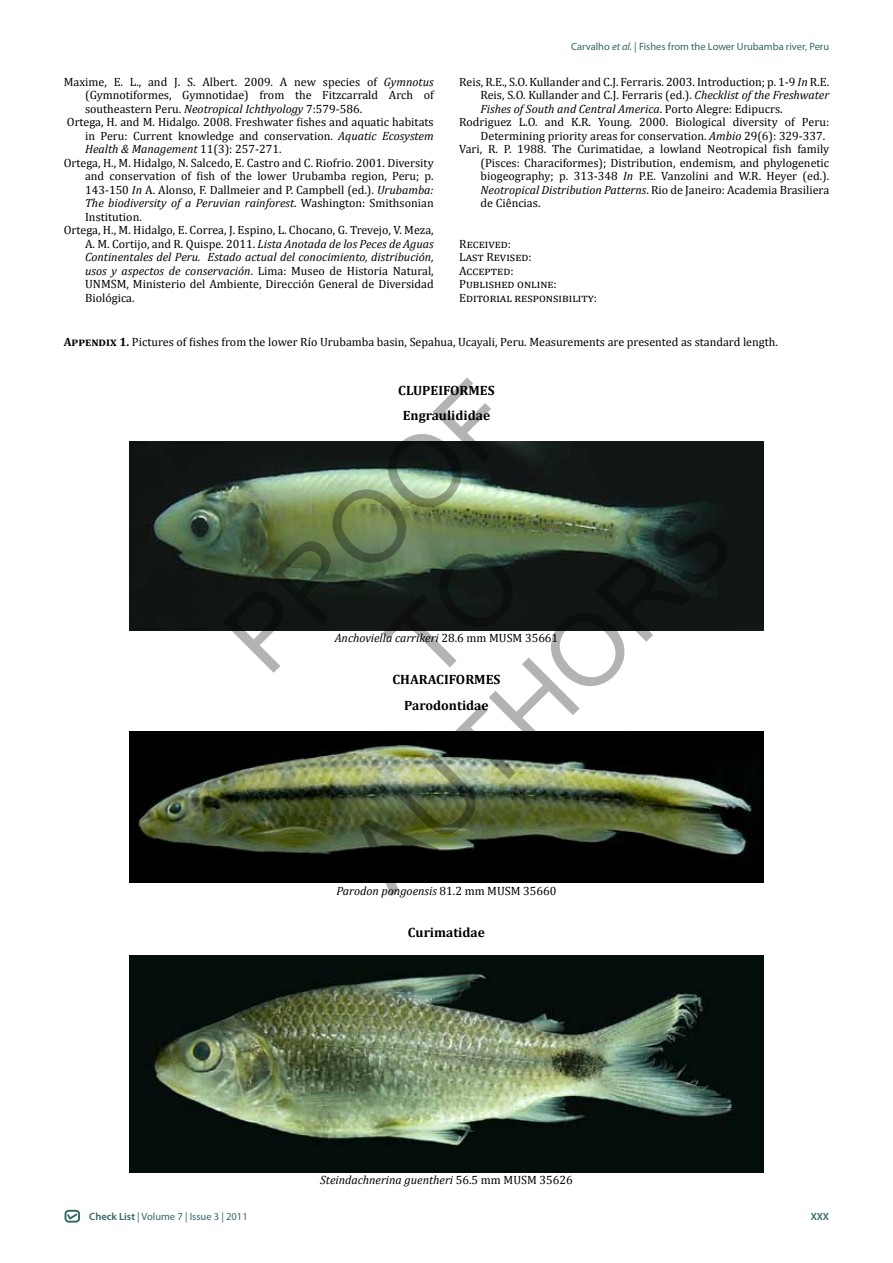
<style>
.page{position:relative;width:893px;height:1263px;background:#fff}
.page>*{position:absolute;margin:0;border:0;box-sizing:border-box;transform-origin:0 0}
.t1{font:100.65px/120.8px "Arial";color:#000;text-align:center}
.t2{font:700 13.5px/25.8px "Cambria";color:#000;text-align:center}
.t3{font:12px/13.5px "Cambria";color:#000}
.t4{font:italic 12px "Cambria";color:#000}
.t5{font:10.5px "Myriad Pro";color:#336767}
.t6{font:600 10.5px "Myriad Pro";color:#336767}
.s1{font-style:italic}
.s2{font-style:normal}
.s3{font-weight:700}
.s4{font-weight:600}
</style>
<div class="page">
<div style="left:65px;top:1210px;width:15px;height:12px;border:2px solid #336767;border-radius:3px"></div>
<svg style="left:66px;top:1212px;width:13px;height:9px"></svg>
<img style="left:130px;top:442px;width:633px;height:188px">
<img style="left:130px;top:732px;width:633px;height:150px">
<img style="left:130px;top:955px;width:633px;height:217px">
<p class="t3" style="left:64px;top:75px;width:371px">Maxime, E. L., and J. S. Albert. 2009. A new species of <span class="s1">Gymnotus</span></p>
<p class="t3" style="left:85px;top:88px;width:350px">(Gymnotiformes, Gymnotidae) from the Fitzcarrald Arch of</p>
<p class="t3" style="left:85px;top:102px;width:279px">southeastern Peru. <span class="s1">Neotropical Ichthyology</span> 7:579-586.</p>
<p class="t3" style="left:67px;top:115px;width:368px">Ortega, H. and M. Hidalgo. 2008. Freshwater fishes and aquatic habitats</p>
<p class="t3" style="left:85px;top:129px;width:350px">in Peru: Current knowledge and conservation. <span class="s1">Aquatic Ecosystem</span></p>
<p class="t4" style="left:85px;top:142px;width:198px">Health &amp; Management <span class="s2">11(3): 257-271.</span></p>
<p class="t3" style="left:64px;top:156px;width:371px">Ortega, H., M. Hidalgo, N. Salcedo, E. Castro and C. Riofrio. 2001. Diversity</p>
<p class="t3" style="left:85px;top:169px;width:350px">and conservation of fish of the lower Urubamba region, Peru; p.</p>
<p class="t3" style="left:85px;top:183px;width:350px">143-150 <span class="s1">In</span> A. Alonso, F. Dallmeier and P. Campbell (ed.). <span class="s1">Urubamba:</span></p>
<p class="t4" style="left:85px;top:196px;width:350px">The biodiversity of a Peruvian rainforest<span class="s2">. Washington: Smithsonian</span></p>
<p class="t3" style="left:85px;top:210px;width:58px">Institution.</p>
<p class="t3" style="left:64px;top:223px;width:371px">Ortega, H., M. Hidalgo, E. Correa, J. Espino, L. Chocano, G. Trevejo, V. Meza,</p>
<p class="t3" style="left:85px;top:237px;width:350px">A. M. Cortijo, and R. Quispe. 2011. <span class="s1">Lista Anotada de los Peces de Aguas</span></p>
<p class="t4" style="left:85px;top:250px;width:350px">Continentales del Peru. Estado actual del conocimiento, distribución,</p>
<p class="t3" style="left:85px;top:264px;width:350px"><span class="s1">usos y aspectos de conservación</span>. Lima: Museo de Historia Natural,</p>
<p class="t3" style="left:85px;top:277px;width:350px">UNMSM, Ministerio del Ambiente, Dirección General de Diversidad</p>
<p class="t3" style="left:85px;top:291px;width:51px">Biológica.</p>
<p class="t5" style="left:571px;top:40px;width:260px">Carvalho <span class="s1">et al.</span> | Fishes from the Lower Urubamba river, Peru</p>
<p class="t3" style="left:459px;top:75px;width:371px">Reis, R.E., S.O. Kullander and C.J. Ferraris. 2003. Introduction; p. 1-9 <span class="s1">In</span> R.E.</p>
<p class="t3" style="left:481px;top:88px;width:350px">Reis, S.O. Kullander and C.J. Ferraris (ed.). <span class="s1">Checklist of the Freshwater</span></p>
<p class="t4" style="left:481px;top:101px;width:304px">Fishes of South and Central America<span class="s2">. Porto Alegre: Edipucrs.</span></p>
<p class="t3" style="left:459px;top:115px;width:371px">Rodriguez L.O. and K.R. Young. 2000. Biological diversity of Peru:</p>
<p class="t3" style="left:481px;top:129px;width:346px">Determining priority areas for conservation. <span class="s1">Ambio</span> 29(6): 329-337.</p>
<p class="t3" style="left:459px;top:142px;width:371px">Vari, R. P. 1988. The Curimatidae, a lowland Neotropical fish family</p>
<p class="t3" style="left:481px;top:156px;width:350px">(Pisces: Characiformes); Distribution, endemism, and phylogenetic</p>
<p class="t3" style="left:481px;top:169px;width:350px">biogeography; p. 313-348 <span class="s1">In</span> P.E. Vanzolini and W.R. Heyer (ed.).</p>
<p class="t3" style="left:481px;top:183px;width:350px"><span class="s1">Neotropical Distribution Patterns</span>. Rio de Janeiro: Academia Brasiliera</p>
<p class="t3" style="left:481px;top:196px;width:61px">de Ciências.</p>
<p class="t3" style="left:459px;top:237px;width:139px">Received:<br>Last Revised:<br>Accepted:<br>Published online:<br>Editorial responsibility:</p>
<p class="t3" style="left:64px;top:335px;width:716px"><span class="s3">Appendix 1.</span> Pictures of fishes from the lower Río Urubamba basin, Sepahua, Ucayali, Peru. Measurements are presented as standard length.</p>
<p class="t2" style="left:398px;top:377px;width:98px">CLUPEIFORMES<br>Engraulididae</p>
<h1 class="t1" style="left:154px;top:659px;width:494px;rotate:-45deg">PROOF<br>TO<br>AUTHORS</h1>
<p class="t4" style="left:335px;top:631px;width:225px">Anchoviella carrikeri <span class="s2">28.6 mm MUSM 35661</span></p>
<p class="t2" style="left:393px;top:667px;width:109px">CHARACIFORMES<br>Parodontidae</p>
<p class="t4" style="left:336px;top:883px;width:221px">Parodon pongoensis <span class="s2">81.2 mm MUSM 35660</span></p>
<p class="t2" style="left:408px;top:919px;width:79px">Curimatidae</p>
<p class="t5" style="left:89px;top:1210px;width:160px"><span class="s4">Check List</span> | Volume 7 | Issue 3 | 2011</p>
<p class="t4" style="left:320px;top:1173px;width:254px">Steindachnerina guentheri <span class="s2">56.5 mm MUSM 35626</span></p>
<p class="t6" style="left:811px;top:1209px;width:20px">XXX</p>
</div>
